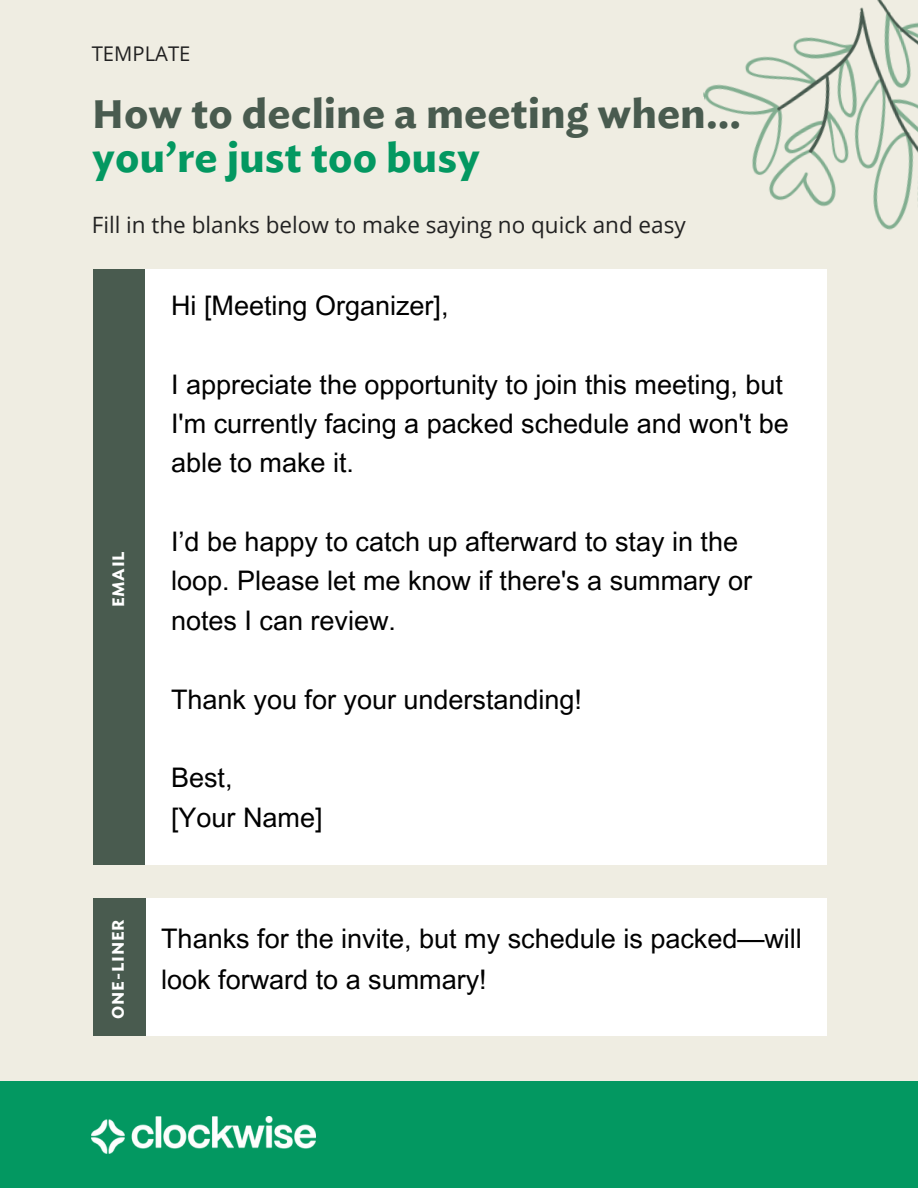
<style>
.page{position:relative;width:918px;height:1188px;background:#efede2}
.page>*{position:absolute;margin:0;border:0;box-sizing:border-box;transform-origin:0 0}
.t1{font:700 38.25px/43.8px "Ideal Sans S Sm";color:#495b4f}
.t2{font:27px/39.3px "Arial MT Pro";color:#000}
.t3{font:22.5px "Open Sans";color:#222}
.t4{font:20.25px "Open Sans";color:#222}
.t5{font:700 15.9px "Ideal Sans S Sm";letter-spacing:.05em;color:#fff}
.s1{color:#039861}
</style>
<div class="page">
<img style="left:703px;top:0;width:215px;height:230px">
<div style="left:145px;top:898px;width:682px;height:137px;background:#fff"></div>
<div style="left:93px;top:898px;width:52px;height:137px;background:#495b4f"></div>
<div style="left:93px;top:269px;width:53px;height:595px;background:#495b4f"></div>
<div style="left:145px;top:269px;width:682px;height:596px;background:#fff"></div>
<div style="left:0;top:1081px;width:918px;height:107px;background:#039861"></div>
<img style="left:92px;top:1116px;width:224px;height:37px">
<p class="t4" style="left:92px;top:40px;width:100px">TEMPLATE</p>
<p class="t1" style="left:92px;top:92px;width:650px">How to decline a meeting when... <span class="s1">you’re just too busy</span></p>
<h2 class="t3" style="left:92px;top:209px;width:596px">Fill in the blanks below to make saying no quick and easy</h2>
<p class="t2" style="left:171px;top:289px;width:279px">Hi [Meeting Organizer],</p>
<h3 class="t5" style="left:109px;top:607px;width:58px;rotate:-90deg">EMAIL</h3>
<h2 class="t2" style="left:171px;top:368px;width:619px">I appreciate the opportunity to join this meeting, but<br>I'm currently facing a packed schedule and won't be able to make it.</h2>
<h2 class="t2" style="left:171px;top:525px;width:582px">I’d be happy to catch up afterward to stay in the loop. Please let me know if there's a summary or notes I can review.</h2>
<h2 class="t2" style="left:171px;top:683px;width:412px">Thank you for your understanding!</h2>
<h2 class="t2" style="left:171px;top:762px;width:153px">Best,<br>[Your Name]</h2>
<h4 class="t5" style="left:108px;top:1019px;width:101px;rotate:-90deg">ONE-LINER</h4>
<h1 class="t2" style="left:161px;top:922px;width:642px;line-height:40.5px">Thanks for the invite, but my schedule is packed—will look forward to a summary!</h1>
</div>
